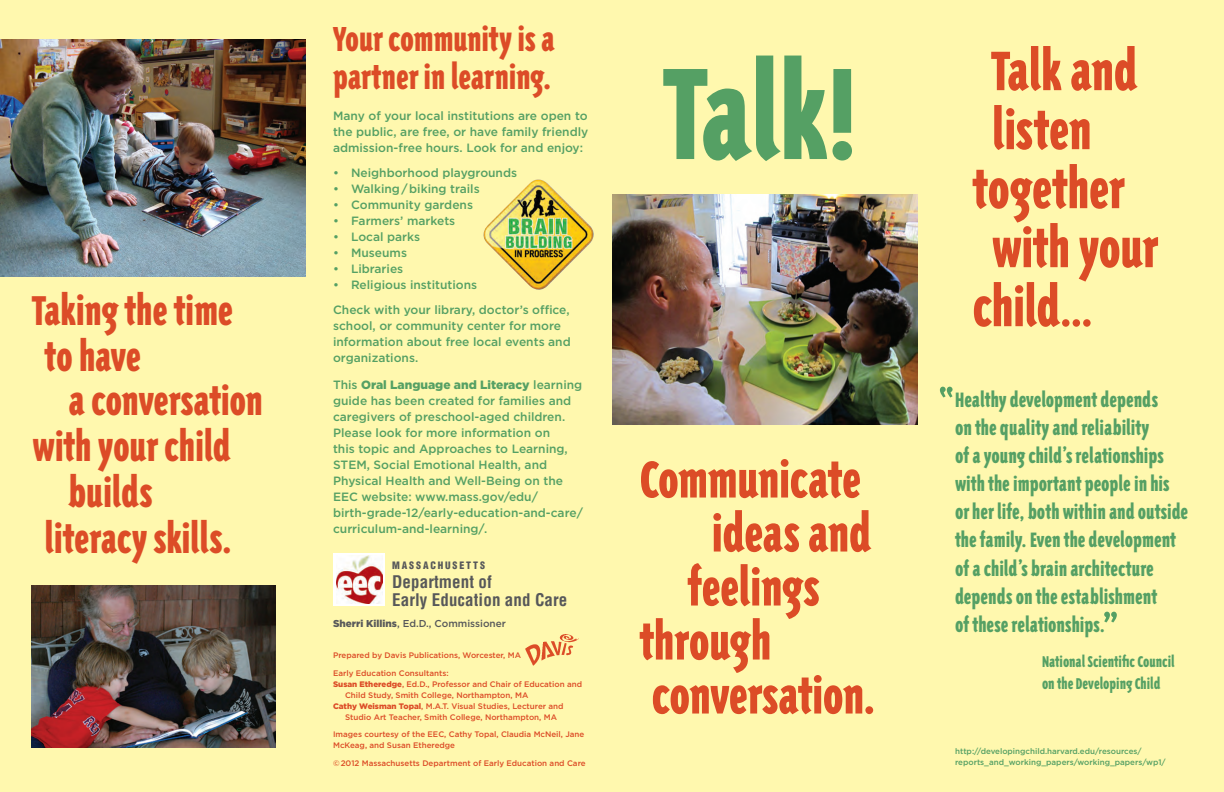
<style>
.page{position:relative;width:1224px;height:792px;background:#fff8ae}
.page>*{position:absolute;margin:0;border:0;box-sizing:border-box;transform-origin:0 0}
.t1{font:900 150px "Triplex Cond";color:#55a064}
.t2{font:900 64px "Triplex Cond";letter-spacing:-.005em;color:#dc4c27}
.t3{font:64px "Triplex Cond";color:#55a064}
.t4{font:900 60px "Triplex Cond";letter-spacing:-.005em;color:#dc4c27}
.t5{font:900 48px "Triplex Cond";letter-spacing:-.005em;color:#dc4c27}
.t6{font:900 40px/38px "Triplex Cond";letter-spacing:-.005em;color:#dc4c27}
.t7{font:900 24px/28px "Triplex Cond";color:#55a064}
.t8{font:900 18px/22px "Triplex Cond";color:#55a064}
.t9{font:700 condensed 17px/18px "Helvetica";letter-spacing:.005em;color:#57585a}
.t10{font:500 12px/16px "Gotham";color:#55a064}
.t11{font:500 10px "Gotham";color:#57585a}
.t12{font:900 condensed 10px "Helvetica";letter-spacing:.185em;color:#57585a}
.t13{font:500 8px/17.5px "Gotham";color:#dc4c27}
.t14{font:500 8px/11px "Gotham";color:#55a064}
.s1{font-weight:900}
.s2{font-size:57.6px}
</style>
<div class="page">
<img style="left:612px;top:195px;width:306px;height:229px">
<img style="left:0;top:40px;width:306px;height:236px">
<img style="left:31px;top:585px;width:244px;height:162px">
<img style="left:526px;top:634px;width:52px;height:32px">
<div style="left:333px;top:553px;width:52px;height:53px;background:#fff"></div>
<img style="left:336px;top:555px;width:46px;height:48px">
<img style="left:483px;top:179px;width:111px;height:111px">
<h3 class="t6" style="left:333px;top:21px;width:223px">Your community is a partner in learning.</h3>
<p class="t10" style="left:333px;top:108px;width:257px;text-align:justify">Many of your local institutions are open to the public, are free, or have family friendly admission-free hours. Look for and enjoy:</p>
<p class="t10" style="left:333px;top:165px;width:186px">• Neighborhood playgrounds</p>
<p class="t10" style="left:333px;top:181px;width:148px">• Walking/biking trails</p>
<p class="t10" style="left:333px;top:197px;width:141px">• Community gardens</p>
<p class="t10" style="left:333px;top:213px;width:124px">• Farmers’ markets</p>
<p class="t10" style="left:333px;top:229px;width:89px">• Local parks</p>
<p class="t10" style="left:333px;top:245px;width:75px">• Museums</p>
<p class="t10" style="left:333px;top:261px;width:72px">• Libraries</p>
<p class="t10" style="left:333px;top:272px;width:238px;line-height:25px">• Religious institutions<br>Check with your library, doctor’s office,</p>
<p class="t10" style="left:333px;top:318px;width:239px">school, or community center for more information about free local events and organizations.</p>
<p class="t10" style="left:333px;top:377px;width:251px">This <span class="s1">Oral Language and Literacy</span> learning guide has been created for families and caregivers of preschool-aged children.<br>Please look for more information on<br>this topic and Approaches to Learning, STEM, Social Emotional Health, and Physical Health and Well-Being on the EEC website: www.mass.gov/edu/ birth-grade-12/early-education-and-care/ curriculum-and-learning/.</p>
<p class="t12" style="left:392px;top:559px;width:94px">MASSACHUSETTS</p>
<h3 class="t9" style="left:392px;top:573px;width:177px">Department of<br>Early Education and Care</h3>
<p class="t11" style="left:333px;top:618px;width:174px"><span class="s1">Sherri Killins</span>, Ed.D., Commissioner</p>
<h2 class="t2" style="left:992px;top:40px;width:147px">Talk and</h2>
<h2 class="t2" style="left:992px;top:99px;width:101px">listen</h2>
<h2 class="t2" style="left:972px;top:158px;width:153px">together</h2>
<h2 class="t2" style="left:992px;top:217px;width:168px">with your</h2>
<h1 class="t1" style="left:665px;top:42px;width:195px">Talk!</h1>
<h3 class="t5" style="left:33px;top:288px;width:202px">Taking the time</h3>
<h2 class="t2" style="left:972px;top:276px;width:123px">child<span class="s2">...</span></h2>
<h3 class="t5" style="left:45px;top:334px;width:98px">to have</h3>
<h3 class="t5" style="left:69px;top:378px;width:196px">a conversation</h3>
<h3 class="t5" style="left:33px;top:424px;width:200px">with your child</h3>
<h3 class="t5" style="left:69px;top:470px;width:86px">builds</h3>
<h3 class="t5" style="left:45px;top:516px;width:190px">literacy skills.</h3>
<h2 class="t3" style="left:939px;top:384px;width:17px">“</h2>
<p class="t7" style="left:955px;top:387px;width:235px">Healthy development depends<br>on the quality and reliability<br>of a young child’s relationships with the important people in his orher life, both within and outside thefamily. Even the development of a child’s brain architecture depends on the establishment<br>of these relationships.</p>
<h3 class="t4" style="left:640px;top:451px;width:223px">Communicate</h3>
<h3 class="t4" style="left:712px;top:505px;width:161px">ideas and</h3>
<h3 class="t4" style="left:688px;top:559px;width:134px">feelings</h3>
<h3 class="t4" style="left:640px;top:613px;width:133px">through</h3>
<h3 class="t4" style="left:652px;top:667px;width:226px">conversation.</h3>
<h2 class="t3" style="left:1103px;top:609px;width:17px">”</h2>
<h3 class="t8" style="left:1042px;top:652px;width:134px">National Scientific Council on the Developing Child</h3>
<p class="t13" style="left:333px;top:646px;width:189px">Prepared by Davis Publications, Worcester, MA<br>Early Education Consultants:</p>
<p class="t13" style="left:333px;top:675px;width:251px"><span class="s1">Susan Etheredge</span>, Ed.D., Professor and Chair of Education and</p>
<p class="t13" style="left:345px;top:686px;width:185px">Child Study, Smith College, Northampton, MA</p>
<p class="t13" style="left:333px;top:697px;width:232px"><span class="s1">Cathy Weisman Topal</span>, M.A.T. Visual Studies, Lecturer and</p>
<p class="t13" style="left:345px;top:708px;width:213px">Studio Art Teacher, Smith College, Northampton, MA</p>
<p class="t13" style="left:333px;top:729px;width:253px;line-height:11px">Images courtesy of the EEC, Cathy Topal, Claudia McNeil, Jane<br>McKeag, and Susan Etheredge</p>
<p class="t13" style="left:333px;top:754px;width:254px">©2012 Massachusetts Department of Early Education and Care</p>
<p class="t14" style="left:955px;top:745px;width:212px">http://developingchild.harvard.edu/resources/ reports_and_working_papers/working_papers/wp1/</p>
</div>
